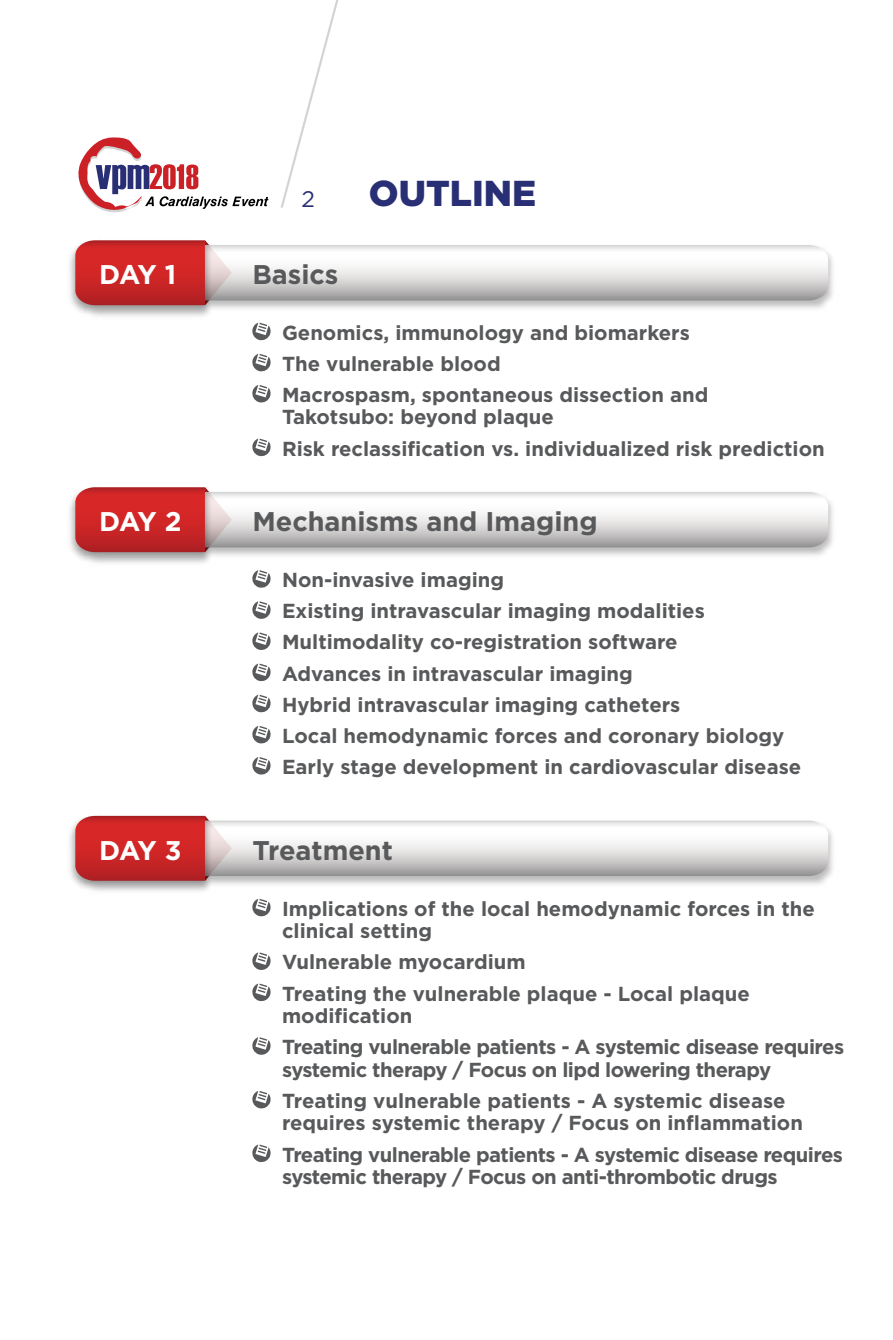
<style>
.page{position:relative;width:893px;height:1340px;background:#fff}
.page>*{position:absolute;margin:0;border:0;box-sizing:border-box;transform-origin:0 0}
.t1{font:900 36px "Gotham Greek";color:#292f74}
.t2{font:700 27px "Gotham Greek";color:#58595b}
.t3{font:700 27px "Gotham Greek";letter-spacing:-.08em;color:#fff}
.t4{font:22.5px "Gotham Greek";color:#292f74}
.t5{font:700 20.25px/31.1px "Gotham Greek";color:#58595b}
.t6{font:700 20.25px/31.1px "Gotham Greek";letter-spacing:-.025em;color:#58595b}
.t7{font:700 20.25px/31.1px "Gotham Greek";letter-spacing:-.03em;color:#58595b}
</style>
<div class="page">
<svg style="left:280px;top:0;width:59px;height:208px"></svg>
<img style="left:215px;top:253px;width:618px;height:56px">
<img style="left:69px;top:249px;width:146px;height:67px">
<svg style="left:75px;top:240px;width:753px;height:65px"></svg>
<img style="left:215px;top:500px;width:618px;height:56px">
<img style="left:69px;top:496px;width:146px;height:67px">
<svg style="left:75px;top:487px;width:753px;height:65px"></svg>
<img style="left:215px;top:829px;width:618px;height:56px">
<img style="left:69px;top:824px;width:146px;height:67px">
<svg style="left:75px;top:815px;width:753px;height:65px"></svg>
<svg style="left:252px;top:322px;width:19px;height:19px"></svg>
<svg style="left:252px;top:354px;width:19px;height:18px"></svg>
<svg style="left:252px;top:385px;width:19px;height:18px"></svg>
<svg style="left:252px;top:438px;width:19px;height:19px"></svg>
<svg style="left:252px;top:570px;width:19px;height:18px"></svg>
<svg style="left:252px;top:601px;width:19px;height:18px"></svg>
<svg style="left:252px;top:632px;width:19px;height:18px"></svg>
<svg style="left:252px;top:663px;width:19px;height:19px"></svg>
<svg style="left:252px;top:694px;width:19px;height:19px"></svg>
<svg style="left:252px;top:726px;width:19px;height:18px"></svg>
<svg style="left:252px;top:757px;width:19px;height:18px"></svg>
<svg style="left:252px;top:899px;width:19px;height:18px"></svg>
<svg style="left:252px;top:952px;width:19px;height:18px"></svg>
<svg style="left:252px;top:983px;width:19px;height:19px"></svg>
<svg style="left:252px;top:1037px;width:19px;height:18px"></svg>
<svg style="left:252px;top:1091px;width:19px;height:18px"></svg>
<svg style="left:252px;top:1144px;width:19px;height:19px"></svg>
<svg style="left:78px;top:137px;width:190px;height:76px"></svg>
<p class="t4" style="left:302px;top:186px;width:15px">2</p>
<h1 class="t1" style="left:369px;top:173px;width:169px">OUTLINE</h1>
<h2 class="t3" style="left:99px;top:258px;width:78px">DAY 1</h2>
<h2 class="t2" style="left:252px;top:258px;width:88px">Basics</h2>
<p class="t5" style="left:282px;top:316px;width:428px">Genomics, immunology and biomarkers<br>The vulnerable blood<br>Macrospasm, spontaneous dissection and</p>
<p class="t5" style="left:282px;top:401px;width:544px">Takotsubo: beyond plaque<br>Risk reclassification vs. individualized risk prediction</p>
<h2 class="t3" style="left:99px;top:506px;width:84px">DAY 2</h2>
<h2 class="t2" style="left:252px;top:506px;width:347px">Mechanisms and Imaging</h2>
<p class="t5" style="left:282px;top:564px;width:521px">Non-invasive imaging<br>Existing intravascular imaging modalities Multimodality co-registration software<br>Advances in intravascular imaging<br>Hybrid intravascular imaging catheters<br>Local hemodynamic forces and coronary biology Early stage development in cardiovascular disease</p>
<h2 class="t3" style="left:99px;top:834px;width:84px">DAY 3</h2>
<h2 class="t2" style="left:252px;top:834px;width:142px">Treatment</h2>
<p class="t5" style="left:282px;top:896px;width:534px;line-height:22.5px">Implications of the local hemodynamic forces in the clinical setting</p>
<p class="t5" style="left:282px;top:946px;width:469px">Vulnerable myocardium<br>Treating the vulnerable plaque - Local plaque</p>
<p class="t6" style="left:282px;top:999px;width:564px">modification<br>Treating vulnerable patients - A systemic disease requires</p>
<p class="t6" style="left:282px;top:1053px;width:505px">systemic therapy / Focus on lipd lowering therapy<br>Treating vulnerable patients - A systemic disease</p>
<p class="t7" style="left:282px;top:1107px;width:563px">requires systemic therapy / Focus on inflammation<br>Treating vulnerable patients - A systemic disease requires</p>
<p class="t7" style="left:282px;top:1160px;width:497px">systemic therapy / Focus on anti-thrombotic drugs</p>
</div>
